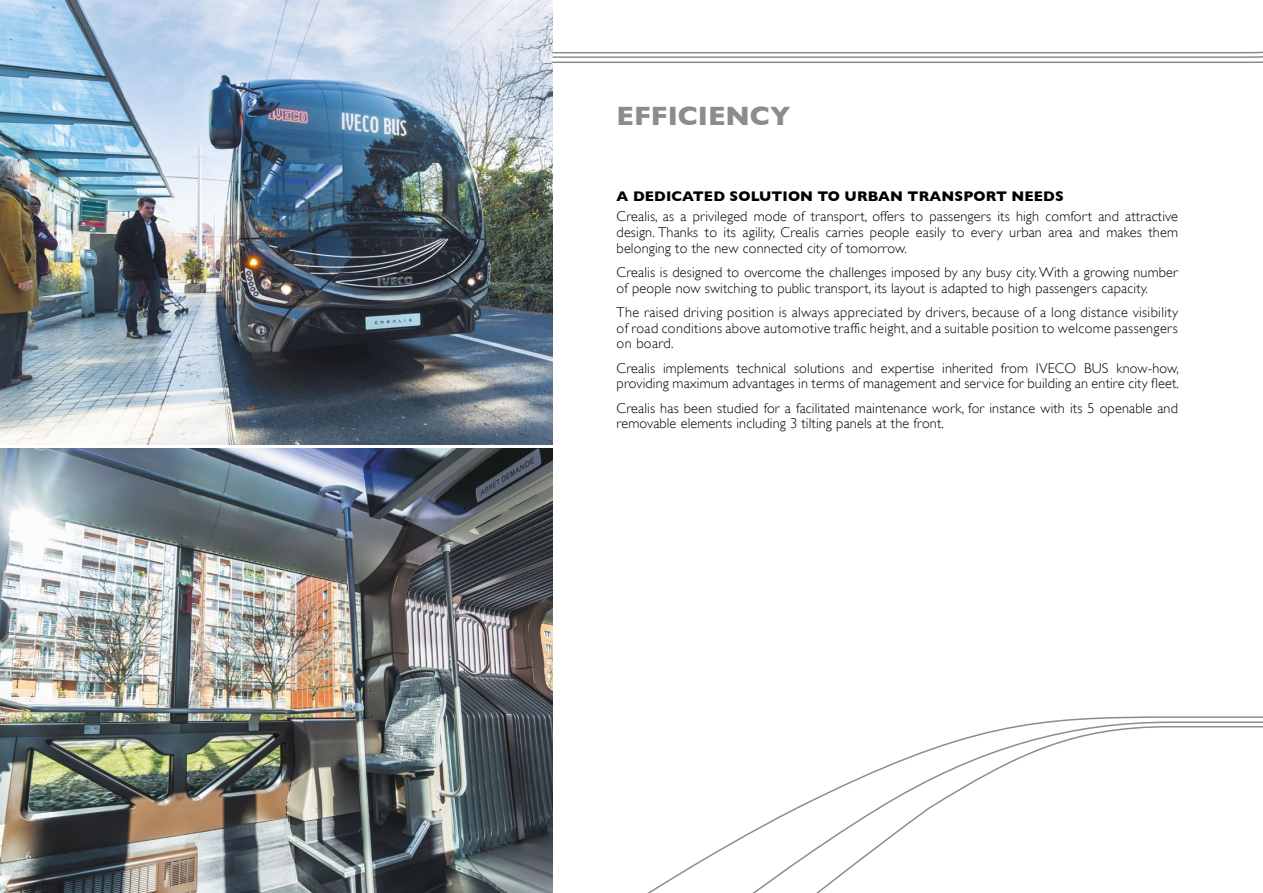
<style>
.page{position:relative;width:1263px;height:893px;background:#fff}
.page>*{position:absolute;margin:0;border:0;box-sizing:border-box;transform-origin:0 0}
.t1{font:700 27px "Gill Sans";color:#8b8d8d}
.t2{font:300 14.25px/15.8px "Gill Sans";letter-spacing:.01em;color:#000}
.t3{font:700 14.25px "Gill Sans";letter-spacing:.01em;color:#000}
.t4{font:300 12px "Gill Sans";color:#fff}
</style>
<div class="page">
<img style="left:0;top:0;width:553px;height:444px">
<svg style="left:647px;top:716px;width:616px;height:177px"></svg>
<svg style="left:551px;top:0;width:712px;height:64px"></svg>
<img style="left:0;top:449px;width:553px;height:444px">
<p class="t4" style="left:26px;top:849px;width:7px">6</p>
<h1 class="t1" style="left:617px;top:100px;width:175px">EFFICIENCY</h1>
<p class="t3" style="left:617px;top:188px;width:449px">A DEDICATED SOLUTION TO URBAN TRANSPORT NEEDS</p>
<p class="t2" style="left:617px;top:208px;width:563px;text-align:justify">Crealis, as a privileged mode of transport, offers to passengers its high comfort and attractive design. Thanks to its agility, Crealis carries people easily to every urban area and makes them belonging to the new connected city of tomorrow.</p>
<p class="t2" style="left:617px;top:264px;width:563px">Crealis is designed to overcome the challenges imposed by any busy city. With a growing number of people now switching to public transport, its layout is adapted to high passengers capacity.</p>
<p class="t2" style="left:617px;top:304px;width:563px;text-align:justify">The raised driving position is always appreciated by drivers, because of a long distance visibility of road conditions above automotive traffic height, and a suitable position to welcome passengers on board.</p>
<p class="t2" style="left:617px;top:360px;width:564px">Crealis implements technical solutions and expertise inherited from IVECO BUS know-how, providing maximum advantages in terms of management and service for building an entire city fleet.</p>
<p class="t2" style="left:617px;top:400px;width:563px">Crealis has been studied for a facilitated maintenance work, for instance with its 5 openable and removable elements including 3 tilting panels at the front.</p>
</div>
